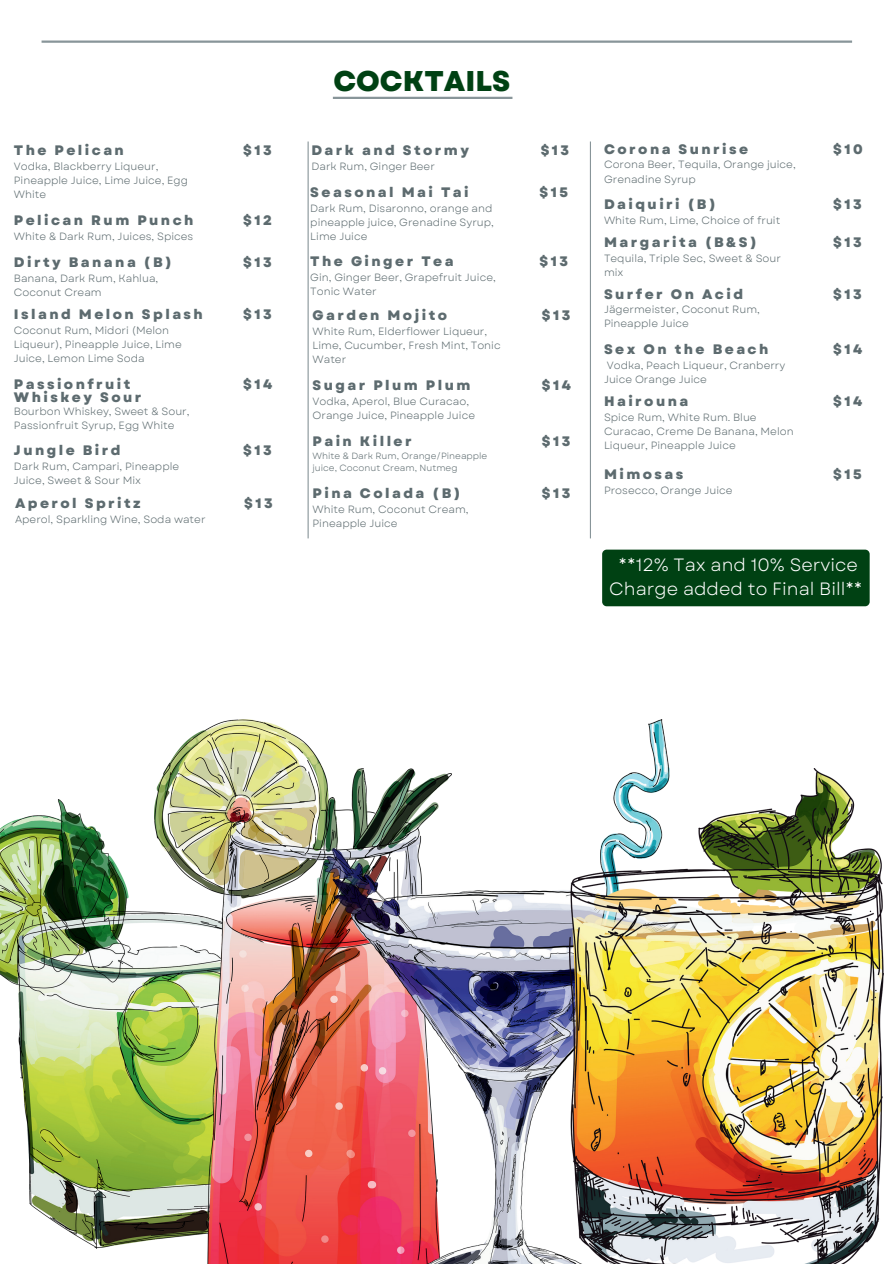
<style>
.page{position:relative;width:894px;height:1264px;background:#fff}
.page>*{position:absolute;margin:0;border:0;box-sizing:border-box;transform-origin:0 0}
.t1{font:800 28.5px "Garet";color:#004113}
.t2{font:17.85px/24.2px "Garet";color:#fff;text-align:center}
.t3{font:800 13.65px/13.5px "Garet";letter-spacing:.18em;color:#5d6b6f}
.t4{font:10.5px/14px "Garet";color:#5d6b6f}
.t5{font:9px/12px "Garet";color:#5d6b6f}
</style>
<div class="page">
<hr style="left:42px;top:40px;width:809px;height:3px;background:#889599">
<hr style="left:307px;top:141px;width:1px;height:397px;background:#889599">
<img style="left:0;top:799px;width:155px;height:449px">
<img style="left:155px;top:719px;width:170px;height:544px">
<img style="left:325px;top:719px;width:345px;height:544px">
<img style="left:569px;top:768px;width:314px;height:495px">
<hr style="left:333px;top:97px;width:179px;height:2px;background:#889599">
<hr style="left:589px;top:141px;width:2px;height:397px;background:#889599">
<div style="left:602px;top:549px;width:267px;height:57px;background:#004113;border-radius:5px"></div>
<h3 class="t3" style="left:14px;top:144px;width:111px">The Pelican</h3>
<p class="t4" style="left:14px;top:160px;width:176px">Vodka, Blackberry Liqueur,<br>Pineapple Juice, Lime Juice, Egg<br>White</p>
<h3 class="t3" style="left:14px;top:214px;width:181px">Pelican Rum Punch</h3>
<p class="t4" style="left:14px;top:230px;width:181px">White &amp; Dark Rum, Juices, Spices</p>
<h3 class="t3" style="left:14px;top:256px;width:159px">Dirty Banana (B)</h3>
<p class="t4" style="left:14px;top:272px;width:146px">Banana, Dark Rum, Kahlua,<br>Coconut Cream</p>
<h3 class="t3" style="left:14px;top:308px;width:190px">Island Melon Splash</h3>
<p class="t4" style="left:14px;top:323px;width:169px">Coconut Rum, Midori (Melon<br>Liqueur), Pineapple Juice, Lime<br>Juice, Lemon Lime Soda</p>
<h3 class="t3" style="left:14px;top:378px;width:129px">Passionfruit<br>Whiskey Sour</h3>
<p class="t4" style="left:14px;top:405px;width:177px">Bourbon Whiskey, Sweet &amp; Sour,<br>Passionfruit Syrup, Egg White</p>
<h3 class="t3" style="left:14px;top:444px;width:108px">Jungle Bird</h3>
<p class="t4" style="left:14px;top:459px;width:167px">Dark Rum, Campari, Pineapple<br>Juice, Sweet &amp; Sour Mix</p>
<h3 class="t3" style="left:15px;top:497px;width:127px">Aperol Spritz</h3>
<p class="t4" style="left:15px;top:512px;width:192px">Aperol, Sparkling Wine, Soda water</p>
<h3 class="t3" style="left:243px;top:144px;width:30px">$13</h3>
<h3 class="t3" style="left:243px;top:214px;width:30px">$12</h3>
<h3 class="t3" style="left:243px;top:256px;width:30px">$13</h3>
<h3 class="t3" style="left:243px;top:308px;width:30px">$13</h3>
<h3 class="t3" style="left:243px;top:378px;width:31px">$14</h3>
<h3 class="t3" style="left:243px;top:444px;width:30px">$13</h3>
<h3 class="t3" style="left:244px;top:497px;width:30px">$13</h3>
<h1 class="t1" style="left:333px;top:63px;width:178px">COCKTAILS</h1>
<h3 class="t3" style="left:311px;top:144px;width:159px">Dark and Stormy</h3>
<p class="t4" style="left:311px;top:160px;width:125px">Dark Rum, Ginger Beer</p>
<h3 class="t3" style="left:310px;top:186px;width:160px">Seasonal Mai Tai</h3>
<p class="t4" style="left:310px;top:202px;width:185px">Dark Rum, Disaronno, orange and pineapple juice, Grenadine Syrup,<br>Lime Juice</p>
<h3 class="t3" style="left:310px;top:255px;width:145px">The Ginger Tea</h3>
<p class="t4" style="left:310px;top:270px;width:187px">Gin, Ginger Beer, Grapefruit Juice,<br>Tonic Water</p>
<h3 class="t3" style="left:312px;top:309px;width:136px">Garden Mojito</h3>
<p class="t4" style="left:312px;top:324px;width:190px">White Rum, Elderflower Liqueur,<br>Lime, Cucumber, Fresh Mint, Tonic<br>Water</p>
<h3 class="t3" style="left:312px;top:379px;width:159px">Sugar Plum Plum</h3>
<p class="t4" style="left:312px;top:394px;width:164px">Vodka, Aperol, Blue Curacao,<br>Orange Juice, Pineapple Juice</p>
<h3 class="t3" style="left:312px;top:435px;width:101px">Pain Killer</h3>
<p class="t5" style="left:312px;top:450px;width:176px">White &amp; Dark Rum, Orange/Pineapple juice, Coconut Cream, Nutmeg</p>
<h3 class="t3" style="left:312px;top:487px;width:149px">Pina Colada (B)</h3>
<p class="t4" style="left:312px;top:502px;width:157px">White Rum, Coconut Cream,<br>Pineapple Juice</p>
<h3 class="t3" style="left:540px;top:144px;width:30px">$13</h3>
<h3 class="t3" style="left:539px;top:186px;width:30px">$15</h3>
<h3 class="t3" style="left:539px;top:255px;width:30px">$13</h3>
<h3 class="t3" style="left:541px;top:309px;width:30px">$13</h3>
<h3 class="t3" style="left:541px;top:379px;width:31px">$14</h3>
<h3 class="t3" style="left:541px;top:435px;width:30px">$13</h3>
<h3 class="t3" style="left:541px;top:487px;width:30px">$13</h3>
<h3 class="t3" style="left:604px;top:143px;width:146px">Corona Sunrise</h3>
<p class="t4" style="left:604px;top:158px;width:193px">Corona Beer, Tequila, Orange juice,<br>Grenadine Syrup</p>
<h3 class="t3" style="left:604px;top:198px;width:113px">Daiquiri (B)</h3>
<p class="t4" style="left:604px;top:214px;width:178px">White Rum, Lime, Choice of fruit</p>
<h3 class="t3" style="left:604px;top:236px;width:154px">Margarita (B&amp;S)</h3>
<p class="t4" style="left:604px;top:252px;width:178px">Tequila, Triple Sec, Sweet &amp; Sour mix</p>
<h3 class="t3" style="left:604px;top:287px;width:141px">Surfer On Acid</h3>
<p class="t4" style="left:604px;top:303px;width:157px">Jägermeister, Coconut Rum,<br>Pineapple Juice</p>
<h3 class="t3" style="left:604px;top:343px;width:166px">Sex On the Beach</h3>
<p class="t4" style="left:604px;top:359px;width:183px">Vodka, Peach Liqueur, Cranberry<br>Juice Orange Juice</p>
<h3 class="t3" style="left:604px;top:395px;width:86px">Hairouna</h3>
<p class="t4" style="left:604px;top:410px;width:191px">Spice Rum, White Rum. Blue<br>Curacao, Creme De Banana, Melon<br>Liqueur, Pineapple Juice</p>
<h3 class="t3" style="left:604px;top:468px;width:81px">Mimosas</h3>
<p class="t4" style="left:604px;top:483px;width:130px">Prosecco, Orange Juice</p>
<h3 class="t3" style="left:833px;top:143px;width:31px">$10</h3>
<h3 class="t3" style="left:833px;top:198px;width:30px">$13</h3>
<h3 class="t3" style="left:833px;top:236px;width:30px">$13</h3>
<h3 class="t3" style="left:833px;top:287px;width:30px">$13</h3>
<h3 class="t3" style="left:833px;top:343px;width:31px">$14</h3>
<h3 class="t3" style="left:833px;top:395px;width:31px">$14</h3>
<h3 class="t3" style="left:833px;top:468px;width:30px">$15</h3>
<h2 class="t2" style="left:609px;top:553px;width:255px">**12% Tax and 10% Service<br>Charge added to Final Bill**</h2>
</div>
